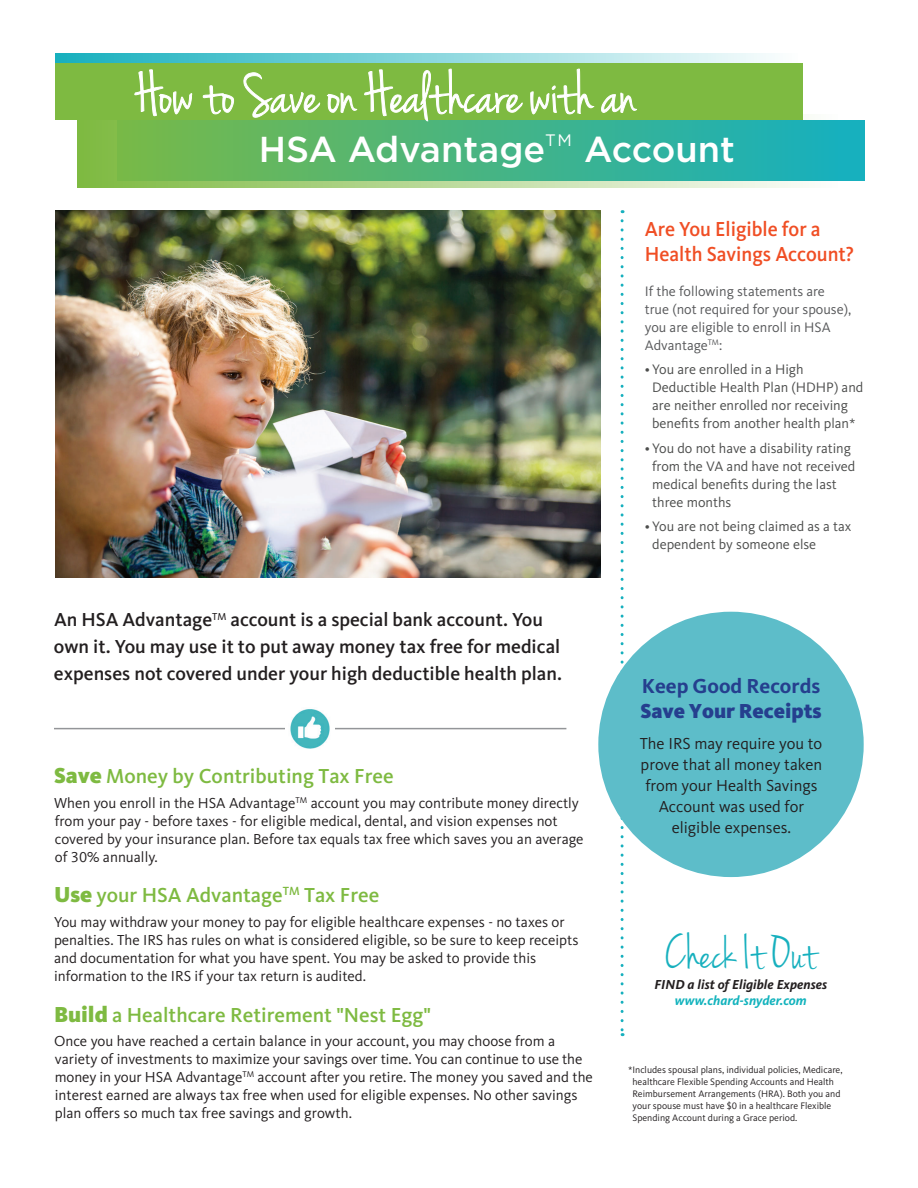
<style>
.page{position:relative;width:918px;height:1188px;background:#fff}
.page>*{position:absolute;margin:0;border:0;box-sizing:border-box;transform-origin:0 0}
.t1{font:60px "Jenna Sue";color:#fff}
.t2{font:49.5px "Jenna Sue";color:#17b0be}
.t3{font:500 36px "Gotham";color:#fff}
.t4{font:500 21px "Kievit OT";color:#7eba41}
.t5{font:500 21px/25.2px "Kievit OT";color:#f04e24;scale:.95 1}
.t6{font:900 21px "Kievit OT";color:#253f8e}
.t7{font:700 21px "Kievit OT";color:#253f8e}
.t8{font:500 19.5px/27px "Kievit OT";color:#231f20}
.t9{font:16.5px/21px "Kievit OT";color:#231f20;text-align:center}
.t10{font:15px/18px "Kievit OT";color:#231f20}
.t11{font:14.25px/18px "Kievit OT";color:#4c4d4c}
.t12{font:14.25px/18px "Kievit OT";color:#57585a}
.t13{font:italic 700 13.5px "Kievit OT";color:#231f20}
.t14{font:italic 700 13.5px "Kievit OT";color:#13b3bd}
.t15{font:9.75px/12px "Kievit OT";color:#231f20}
.s1{font-weight:900;font-size:22.5px}
.s2{font-family:"Kievit Offc"}
</style>
<div class="page">
<svg style="left:621px;top:221px;width:3px;height:815px"></svg>
<hr style="left:54px;top:728px;width:512px;height:1px;background:#939598">
<img style="left:55px;top:210px;width:546px;height:367px">
<svg style="left:55px;top:53px;width:742px;height:11px"></svg>
<div style="left:55px;top:64px;width:747px;height:56px;background:#7eba41"></div>
<div style="left:118px;top:120px;width:747px;height:61px;background:#17b0be"></div>
<svg style="left:78px;top:114px;width:725px;height:74px"></svg>
<svg style="left:134px;top:70px;width:58px;height:48px"></svg>
<svg style="left:203px;top:85px;width:31px;height:33px"></svg>
<svg style="left:243px;top:72px;width:77px;height:46px"></svg>
<svg style="left:327px;top:93px;width:30px;height:25px"></svg>
<svg style="left:364px;top:69px;width:159px;height:52px"></svg>
<svg style="left:530px;top:69px;width:64px;height:45px"></svg>
<svg style="left:601px;top:93px;width:36px;height:20px"></svg>
<div style="left:598px;top:612px;width:266px;height:265px;background:#5dbdc9;border-radius:50%"></div>
<div style="left:285px;top:707px;width:50px;height:43px;background:#fff"></div>
<img style="left:290px;top:709px;width:40px;height:40px">
<h1 class="t1" style="left:136px;top:60px;width:502px">How to Save on Healthcare with an</h1>
<h3 class="t3" style="left:259px;top:126px;width:478px">HSA Advantage<sup>TM</sup> Account</h3>
<h3 class="t8" style="left:54px;top:606px;width:510px">An HSA Advantage<sup>TM</sup> account is a special bank account. You own it. You may use it to put away money tax free for medical expenses not covered under your high deductible health plan.</h3>
<h3 class="t4" style="left:54px;top:763px;width:341px"><span class="s1">Save</span> Money by Contributing Tax Free</h3>
<p class="t10" style="left:54px;top:794px;width:531px">When you enroll in the HSA Advantage<sup>TM</sup> account you may contribute money directly from your pay - before taxes - for eligible medical, dental, and vision expenses not covered by your insurance plan. Before tax equals tax free which saves you an average of <span class="s2">30%</span> annually.</p>
<h3 class="t4" style="left:54px;top:883px;width:327px"><span class="s1">Use</span> your HSA Advantage<sup>TM</sup> Tax Free</h3>
<p class="t10" style="left:54px;top:913px;width:526px">You may withdraw your money to pay for eligible healthcare expenses - no taxes or penalties. The IRS has rules on what is considered eligible, so be sure to keep receipts and documentation for what you have spent. You may be asked to provide this information to the IRS if your tax return is audited.</p>
<h3 class="t4" style="left:54px;top:1002px;width:379px"><span class="s1">Build</span> a Healthcare Retirement "Nest Egg"</h3>
<p class="t10" style="left:54px;top:1032px;width:540px">Once you have reached a certain balance in your account, you may choose from a variety of investments to maximize your savings over time. You can continue to use the money in your HSA Advantage<sup>TM</sup> account after you retire. The money you saved and the interest earned are always tax free when used for eligible expenses. No other savings plan offers so much tax free savings and growth.</p>
<h3 class="t5" style="left:645px;top:216px;width:222px">Are You Eligible for a<br>Health Savings Account?</h3>
<p class="t12" style="left:645px;top:282px;width:208px">If the following statements are true (not required for your spouse), you are eligible to enroll in HSA<br>Advantage<sup>TM</sup>:</p>
<p class="t11" style="left:652px;top:360px;width:213px;text-indent:-7px">• You are enrolled in a High<br>Deductible Health Plan (HDHP) and are neither enrolled nor receiving benefits from another health plan*</p>
<p class="t11" style="left:652px;top:439px;width:205px;text-indent:-7px">• You do not have a disability rating from the VA and have not received medical benefits during the last three months</p>
<p class="t11" style="left:652px;top:517px;width:201px;text-indent:-7px">• You are not being claimed as a tax dependent by someone else</p>
<h3 class="t7" style="left:642px;top:673px;width:180px">Keep Good Records</h3>
<h3 class="t6" style="left:640px;top:699px;width:183px">Save Your Receipts</h3>
<p class="t9" style="left:640px;top:733px;width:184px">The IRS may require you to prove that all money taken from your Health Savings<br>Account was used for eligible expenses.</p>
<h2 class="t2" style="left:665px;top:925px;width:153px">Check It Out</h2>
<p class="t13" style="left:654px;top:976px;width:174px">FIND a list of Eligible Expenses</p>
<p class="t14" style="left:675px;top:992px;width:133px">www.chard-snyder.com</p>
<p class="t15" style="left:633px;top:1063px;width:212px;text-indent:-5px">*Includes spousal plans, individual policies, Medicare, healthcare Flexible Spending Accounts and Health Reimbursement Arrangements (HRA). Both you and your spouse must have <span class="s2">$0</span> in a healthcare Flexible Spending Account during a Grace period.</p>
</div>
